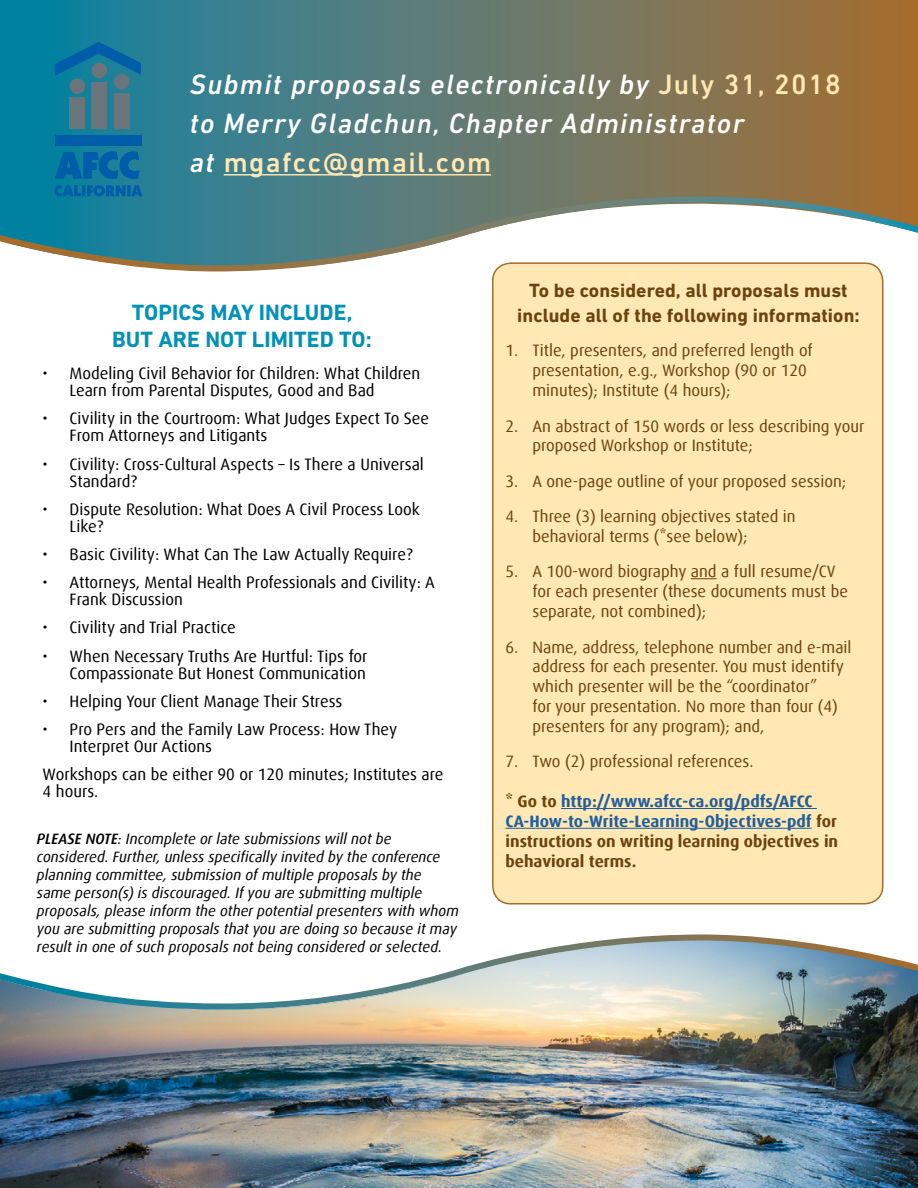
<style>
.page{position:relative;width:918px;height:1188px;background:#fff}
.page>*{position:absolute;margin:0;border:0;box-sizing:border-box;transform-origin:0 0}
.t1{font:italic 500 28.5px/39px "DIN Next LT Pro";letter-spacing:.05em;color:#fff}
.t2{font:700 22.5px/27px "DIN Next LT Pro";letter-spacing:.005em;color:#0092b6;text-align:center}
.t3{font:700 19.5px/25.5px "DIN Next LT Pro";letter-spacing:.005em;color:#6b430e;text-align:center}
.t4{font:16.5px/17.2px "Dax Offc";color:#000}
.t5{font:16.5px/19.8px "Dax Offc";color:#6b430e}
.t6{font:700 16.5px/19.8px "Dax Offc";color:#215e9e}
.t7{font:italic 15px/18px "Dax Offc";color:#000}
.s1{font-style:normal;color:#ffe8b3}
.s2{font-weight:500}
.s3{color:#6b430e}
</style>
<div class="page">
<svg style="left:0;top:0;width:918px;height:276px;background:#627b6f"></svg>
<img style="left:0;top:1010px;width:918px;height:178px">
<svg style="left:0;top:934px;width:918px;height:76px"></svg>
<svg style="left:0;top:196px;width:918px;height:76px"></svg>
<hr style="left:224px;top:174px;width:267px;height:1px;background:#ffe8b3">
<div style="left:55px;top:135px;width:86px;height:10px;background:#005daa"></div>
<svg style="left:55px;top:42px;width:86px;height:34px;background:#0d73a0"></svg>
<div style="left:91px;top:82px;width:16px;height:46px;background:#6a747b"></div>
<div style="left:70px;top:97px;width:15px;height:31px;background:#6a747b"></div>
<div style="left:114px;top:93px;width:16px;height:35px;background:#6a747b"></div>
<div style="left:91px;top:63px;width:16px;height:15px;background:#6a747b;border-radius:50%"></div>
<div style="left:114px;top:74px;width:15px;height:16px;background:#6a747b;border-radius:50%"></div>
<div style="left:70px;top:78px;width:15px;height:16px;background:#6a747b;border-radius:50%"></div>
<svg style="left:54px;top:185px;width:88px;height:11px"></svg>
<svg style="left:55px;top:151px;width:84px;height:28px;background:#076aa4"></svg>
<div style="left:493px;top:263px;width:390px;height:641px;background:#ffe8b3;border-radius:18px"></div>
<div style="left:492px;top:262px;width:392px;height:643px;border:2px solid #a96b29;border-radius:18px"></div>
<svg style="left:691px;top:578px;width:26px;height:1px"></svg>
<hr style="left:561px;top:808px;width:256px;height:1px;background:#215e9e">
<hr style="left:506px;top:828px;width:306px;height:1px;background:#215e9e">
<h1 class="t1" style="left:190px;top:65px;width:653px">Submit proposals electronically by <span class="s1">July 31, 2018 </span>to Merry Gladchun, Chapter Administrator<br>at <span class="s1">mgafcc@gmail.com</span></h1>
<h2 class="t2" style="left:112px;top:299px;width:261px">TOPICS MAY INCLUDE,<br>BUT ARE NOT LIMITED TO:</h2>
<p class="t4" style="left:70px;top:365px;width:352px;text-indent:-27px">• Modeling Civil Behavior for Children: What Children<br>Learn from Parental Disputes, Good and Bad</p>
<p class="t4" style="left:70px;top:410px;width:361px;text-indent:-27px">• Civility in the Courtroom: What Judges Expect To See<br>From Attorneys and Litigants</p>
<p class="t4" style="left:70px;top:455px;width:356px;text-indent:-27px">• Civility: Cross-Cultural Aspects – Is There a Universal<br>Standard?</p>
<p class="t4" style="left:70px;top:501px;width:352px;text-indent:-27px">• Dispute Resolution: What Does A Civil Process Look<br>Like?</p>
<p class="t4" style="left:43px;top:546px;width:372px">• Basic Civility: What Can The Law Actually Require?</p>
<p class="t4" style="left:70px;top:574px;width:367px;text-indent:-27px">• Attorneys, Mental Health Professionals and Civility: A<br>Frank Discussion</p>
<p class="t4" style="left:43px;top:619px;width:195px">• Civility and Trial Practice</p>
<p class="t4" style="left:43px;top:647px;width:326px;text-align:right">• When Necessary Truths Are Hurtful: Tips for<br>Compassionate But Honest Communication</p>
<p class="t4" style="left:43px;top:693px;width:301px">• Helping Your Client Manage Their Stress</p>
<p class="t4" style="left:70px;top:721px;width:329px;text-indent:-27px">• Pro Pers and the Family Law Process: How They<br>Interpret Our Actions</p>
<p class="t4" style="left:43px;top:766px;width:402px">Workshops can be either 90 or 120 minutes; Institutes are<br>4 hours.</p>
<p class="t7" style="left:37px;top:830px;width:424px"><span class="s2">PLEASE NOTE</span>: Incomplete or late submissions will not be considered. Further, unless specifically invited by the conference planning committee, submission of multiple proposals by the same person(s) is discouraged. If you are submitting multiple proposals, please inform the other potential presenters with whom you are submitting proposals that you are doing so because it may result in one of such proposals not being considered or selected.</p>
<p class="t3" style="left:517px;top:277px;width:344px">To be considered, all proposals must include all of the following information:</p>
<p class="t5" style="left:532px;top:341px;width:282px;text-indent:-27px">1. Title, presenters, and preferred length of presentation, e.g., Workshop (90 or 120 minutes); Institute (4 hours);</p>
<p class="t5" style="left:532px;top:416px;width:333px;text-indent:-27px">2. An abstract of 150 words or less describing your proposed Workshop or Institute;</p>
<p class="t5" style="left:506px;top:471px;width:342px">3. A one-page outline of your proposed session;</p>
<p class="t5" style="left:532px;top:507px;width:265px;text-indent:-27px">4. Three (3) learning objectives stated in behavioral terms (*see below);</p>
<p class="t5" style="left:532px;top:562px;width:317px;text-indent:-27px">5. A 100-word biography and a full resume/CV for each presenter (these documents must be separate, not combined);</p>
<p class="t5" style="left:532px;top:637px;width:321px;text-indent:-27px">6. Name, address, telephone number and e-mail address for each presenter. You must identify which presenter will be the “coordinator”<br>for your presentation. No more than four (4) presenters for any program); and,</p>
<p class="t5" style="left:506px;top:752px;width:250px">7. Two (2) professional references.</p>
<p class="t6" style="left:506px;top:792px;width:334px"><span class="s3">* Go to</span> http://www.afcc-ca.org/pdfs/AFCC CA-How-to-Write-Learning-Objectives-pdf <span class="s3">for instructions on writing learning objectives in behavioral terms.</span></p>
</div>
